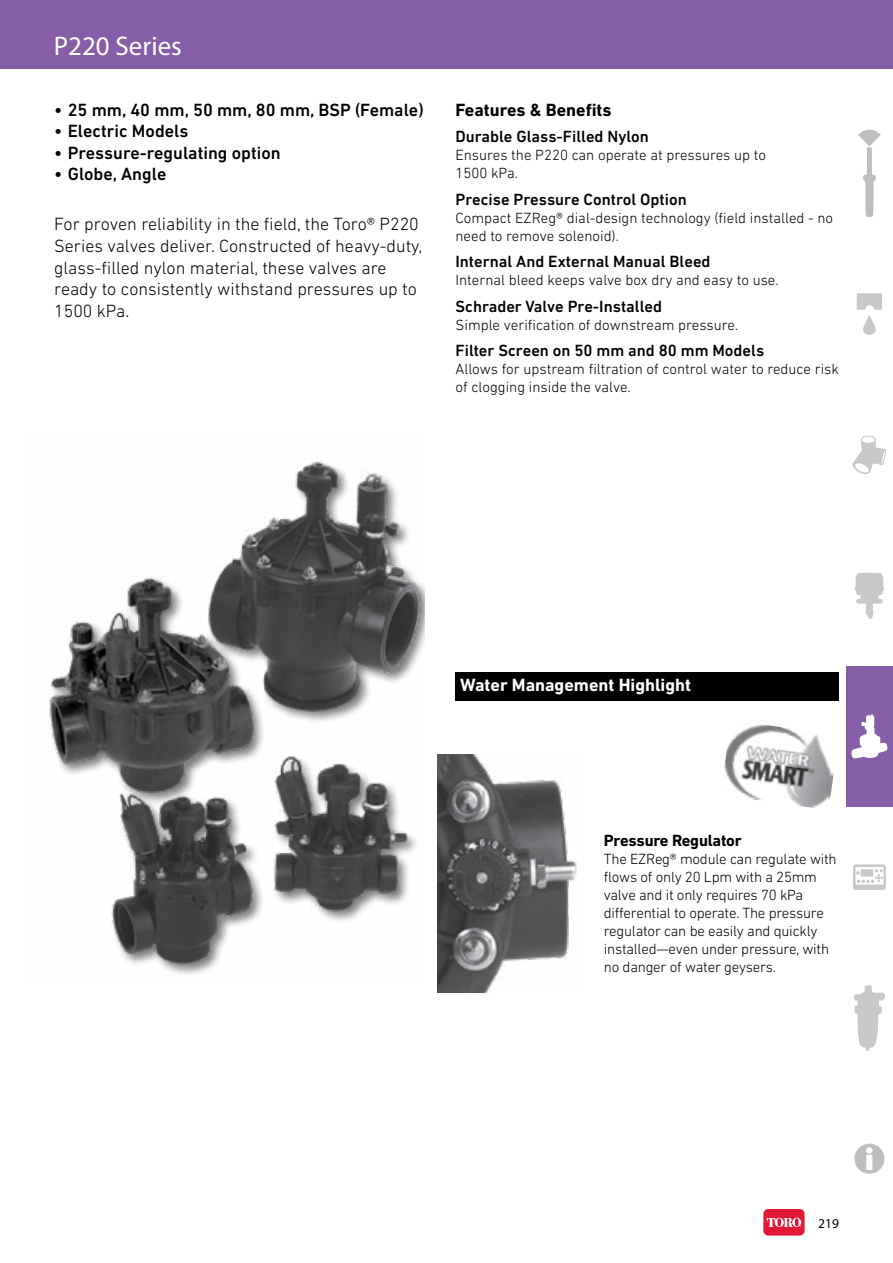
<style>
.page{position:relative;width:893px;height:1263px;background:#fff}
.page>*{position:absolute;margin:0;border:0;box-sizing:border-box;transform-origin:0 0}
.t1{font:27px "Myriad Pro";color:#fff}
.t2{font:300 18px/21.6px "DIN Next LT Pro";color:#000}
.t3{font:500 18px "DIN Next LT Pro";color:#000}
.t4{font:700 18px "DIN Next LT Pro";color:#fff}
.t5{font:700 18px "DIN Next LT Pro";color:#000}
.t6{font:500 16.5px "DIN Next LT Pro";color:#000}
.t7{font:700 16.5px "DIN Next LT Pro";letter-spacing:-.015em;color:#000}
.t8{font:300 15px/18px "DIN Next LT Pro";color:#000}
.t9{font:13.5px "Myriad Pro";color:#000}
</style>
<div class="page">
<div style="left:846px;top:666px;width:47px;height:141px;background:#865ea8"></div>
<svg style="left:851px;top:714px;width:36px;height:44px"></svg>
<svg style="left:853px;top:864px;width:33px;height:26px"></svg>
<div style="left:861px;top:869px;width:12px;height:7px;background:#c7c8ca"></div>
<svg style="left:855px;top:573px;width:29px;height:46px"></svg>
<svg style="left:852px;top:436px;width:34px;height:38px"></svg>
<svg style="left:857px;top:293px;width:25px;height:42px"></svg>
<svg style="left:858px;top:130px;width:23px;height:87px"></svg>
<svg style="left:854px;top:1144px;width:30px;height:30px"></svg>
<svg style="left:854px;top:985px;width:31px;height:66px"></svg>
<div style="left:0;top:0;width:893px;height:68px;background:#865ea8"></div>
<div style="left:763px;top:1209px;width:42px;height:26px;background:#e31837;border-radius:5px"></div>
<svg style="left:767px;top:1218px;width:34px;height:9px"></svg>
<img style="left:49px;top:461px;width:375px;height:514px">
<div style="left:455px;top:672px;width:384px;height:29px;background:#000"></div>
<img style="left:724px;top:724px;width:110px;height:84px">
<img style="left:437px;top:754px;width:140px;height:238px">
<h1 class="t1" style="left:54px;top:29px;width:130px">P220 Series</h1>
<p class="t3" style="left:54px;top:99px;width:371px">• 25 mm, 40 mm, 50 mm, 80 mm, BSP (Female)</p>
<p class="t3" style="left:54px;top:121px;width:136px">• Electric Models</p>
<p class="t3" style="left:54px;top:142px;width:228px">• Pressure-regulating option</p>
<p class="t3" style="left:54px;top:164px;width:114px">• Globe, Angle</p>
<p class="t2" style="left:54px;top:213px;width:370px">For proven reliability in the field, the Toro® P220<br>Series valves deliver. Constructed of heavy-duty, glass-filled nylon material, these valves are ready to consistently withstand pressures up to 1500 kPa.</p>
<p class="t5" style="left:455px;top:99px;width:158px">Features &amp; Benefits</p>
<p class="t6" style="left:455px;top:127px;width:195px">Durable Glass-Filled Nylon</p>
<p class="t8" style="left:455px;top:146px;width:312px">Ensures the P220 can operate at pressures up to<br>1500 kPa.</p>
<p class="t6" style="left:455px;top:189px;width:233px">Precise Pressure Control Option</p>
<p class="t8" style="left:455px;top:208px;width:379px">Compact EZReg® dial-design technology (field installed - no need to remove solenoid).</p>
<p class="t6" style="left:455px;top:252px;width:257px">Internal And External Manual Bleed</p>
<p class="t8" style="left:455px;top:271px;width:325px">Internal bleed keeps valve box dry and easy to use.</p>
<p class="t6" style="left:455px;top:297px;width:208px">Schrader Valve Pre-Installed</p>
<p class="t8" style="left:455px;top:315px;width:284px">Simple verification of downstream pressure.</p>
<p class="t6" style="left:455px;top:341px;width:310px">Filter Screen on 50 mm and 80 mm Models</p>
<p class="t8" style="left:455px;top:360px;width:385px">Allows for upstream filtration of control water to reduce risk of clogging inside the valve.</p>
<p class="t4" style="left:460px;top:675px;width:232px">Water Management Highlight</p>
<p class="t7" style="left:604px;top:830px;width:139px">Pressure Regulator</p>
<p class="t8" style="left:604px;top:850px;width:234px">The EZReg® module can regulate with flows of only 20 Lpm with a 25mm valve and it only requires 70 kPa differential to operate. The pressure regulator can be easily and quickly installed—even under pressure, with no danger of water geysers.</p>
<p class="t9" style="left:818px;top:1215px;width:22px">219</p>
</div>
